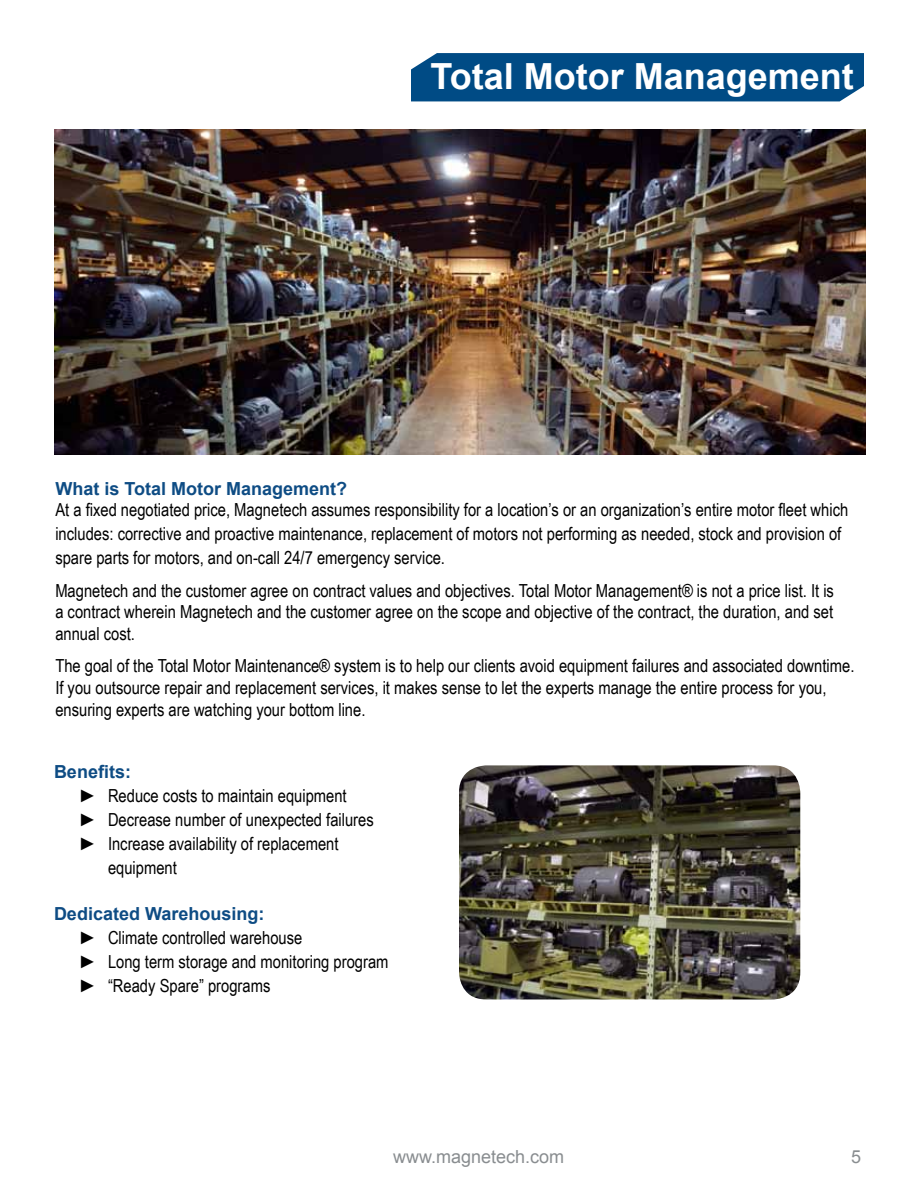
<style>
.page{position:relative;width:918px;height:1188px;background:#fff}
.page>*{position:absolute;margin:0;border:0;box-sizing:border-box;transform-origin:0 0}
.t1{font:700 36px "Arial";color:#fff}
.t2{font:18px/24px "Arial Narrow";color:#000}
.t3{font:700 18px "Arial";color:#0e4c84}
.t4{font:18px "Arial";color:#898d90}
</style>
<div class="page">
<div style="left:411px;top:53px;width:453px;height:48px;background:#004b85"></div>
<img style="left:55px;top:129px;width:810px;height:325px">
<img style="left:459px;top:765px;width:341px;height:234px">
<h1 class="t1" style="left:430px;top:52px;width:425px">Total Motor Management</h1>
<p class="t3" style="left:55px;top:477px;width:293px">What is Total Motor Management?</p>
<p class="t2" style="left:55px;top:497px;width:794px">At a fixed negotiated price, Magnetech assumes responsibility for a location’s or an organization’s entire motor fleet which includes: corrective and proactive maintenance, replacement of motors not performing as needed, stock and provision of spare parts for motors, and on-call 24/7 emergency service.</p>
<p class="t2" style="left:55px;top:579px;width:780px;line-height:21.6px;text-align:justify">Magnetech and the customer agree on contract values and objectives. Total Motor Management® is not a price list. It is a contract wherein Magnetech and the customer agree on the scope and objective of the contract, the duration, and set annual cost.</p>
<p class="t2" style="left:55px;top:655px;width:801px;line-height:21.6px">The goal of the Total Motor Maintenance® system is to help our clients avoid equipment failures and associated downtime.<br>If you outsource repair and replacement services, it makes sense to let the experts manage the entire process for you, ensuring experts are watching your bottom line.</p>
<p class="t3" style="left:54px;top:760px;width:79px">Benefits:</p>
<p class="t2" style="left:81px;top:783px;width:267px">► Reduce costs to maintain equipment</p>
<p class="t2" style="left:81px;top:807px;width:294px">► Decrease number of unexpected failures</p>
<p class="t2" style="left:81px;top:831px;width:259px">► Increase availability of replacement</p>
<p class="t2" style="left:108px;top:855px;width:70px">equipment</p>
<p class="t3" style="left:54px;top:902px;width:212px">Dedicated Warehousing:</p>
<p class="t2" style="left:81px;top:925px;width:309px">► Climate controlled warehouse<br>► Long term storage and monitoring program ► “Ready Spare” programs</p>
<p class="t4" style="left:393px;top:1145px;width:173px">www.magnetech.com</p>
<p class="t4" style="left:851px;top:1145px;width:12px">5</p>
</div>
